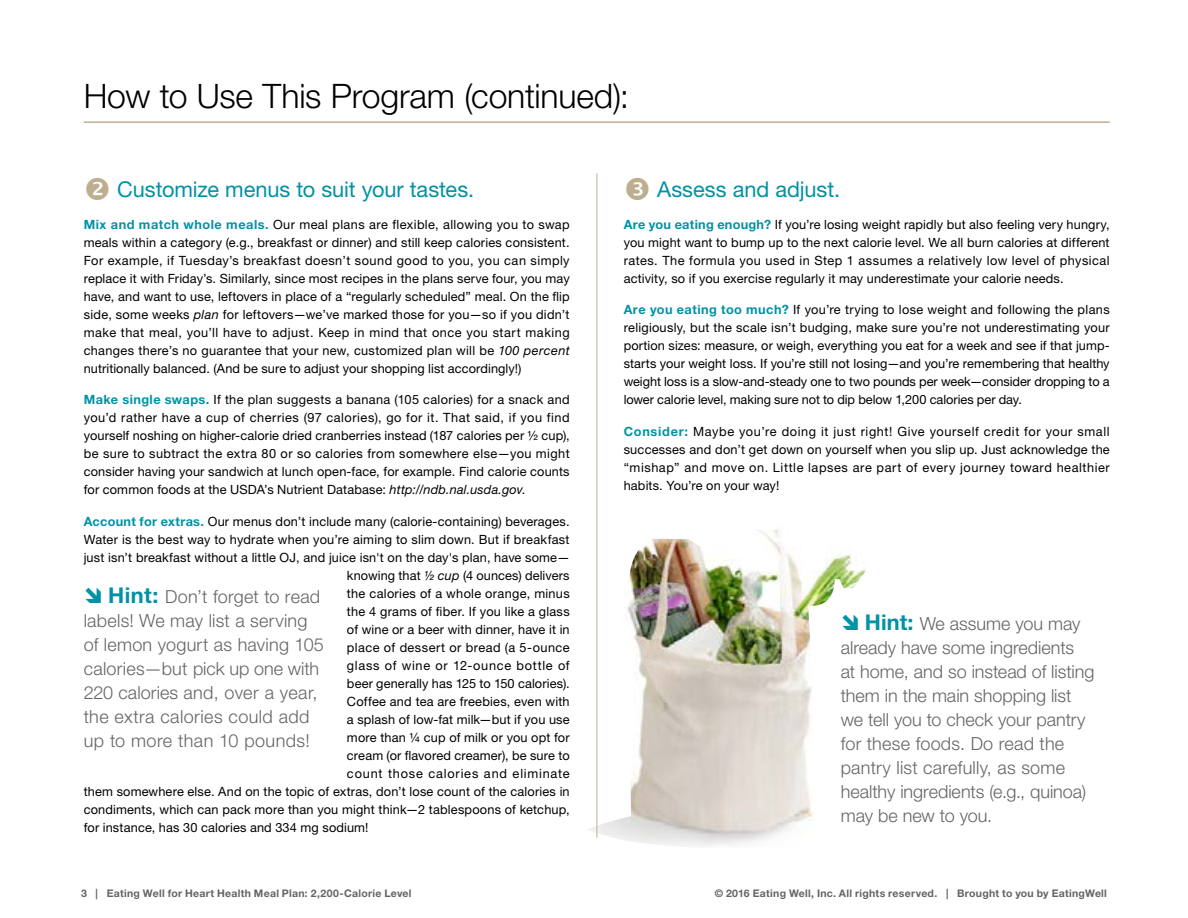
<style>
.page{position:relative;width:1188px;height:918px;background:#fff}
.page>*{position:absolute;margin:0;border:0;box-sizing:border-box;transform-origin:0 0}
.t1{font:300 33.75px "Helvetica Neue LT Std";letter-spacing:-.005em;color:#000}
.t2{font:21.75px "Helvetica Neue LT Std";letter-spacing:-.005em;color:#0092a5}
.t3{font:300 18px/24px "Helvetica Neue LT Std";letter-spacing:.005em;color:#636466}
.t4{font:12.75px/18px "Helvetica Neue LT Std";letter-spacing:.01em;color:#000;text-align:justify}
.t5{font:12.75px "Helvetica Neue LT Std";letter-spacing:.035em;color:#000}
.t6{font:12.75px "Helvetica Neue LT Std";letter-spacing:.06em;color:#000}
.t7{font:12.75px "Helvetica Neue LT Std";letter-spacing:.055em;color:#000}
.t8{font:700 10.5px "Helvetica Neue LT Std";letter-spacing:.025em;color:#636466}
.s1{font-weight:700;color:#0092a5}
.s2{font-style:italic}
.s3{font-weight:700;font-size:21.75px;color:#0092a5}
</style>
<div class="page">
<img style="left:589px;top:525px;width:277px;height:321px">
<hr style="left:84px;top:121px;width:1026px;height:2px;background:#bdae90">
<hr style="left:597px;top:173px;width:1px;height:665px;background:#bdae90">
<svg style="left:843px;top:614px;width:15px;height:16px"></svg>
<h1 class="t1" style="left:84px;top:75px;width:547px">How to Use This Program (continued):</h1>
<h2 class="t2" style="left:117px;top:176px;width:358px">Customize menus to suit your tastes.</h2>
<p class="t4" style="left:84px;top:215px;width:488px"><span class="s1">Mix and match whole meals.</span> Our meal plans are flexible, allowing you to swap meals within a category (e.g., breakfast or dinner) and still keep calories consistent.<br>For example, if Tuesday’s breakfast doesn’t sound good to you, you can simply replace it with Friday’s. Similarly, since most recipes in the plans serve four, you may have, and want to use, leftovers in place of a “regularly scheduled” meal. On the flip side, some weeks <span class="s2">plan</span> for leftovers—we’ve marked those for you—so if you didn’t make that meal, you’ll have to adjust. Keep in mind that once you start making changes there’s no guarantee that your new, customized plan will be <span class="s2">100 percent </span>nutritionally balanced. (And be sure to adjust your shopping list accordingly!)</p>
<p class="t4" style="left:84px;top:391px;width:488px"><span class="s1">Make single swaps.</span> If the plan suggests a banana (105 calories) for a snack and you’d rather have a cup of cherries (97 calories), go for it. That said, if you find yourself noshing on higher-calorie dried cranberries instead (187 calories per 1/2 cup), be sure to subtract the extra 80 or so calories from somewhere else—you might consider having your sandwich at lunch open-face, for example. Find calorie counts for common foods at the USDA’s Nutrient Database: <span class="s2">http://ndb.nal.usda.gov</span>.</p>
<p class="t4" style="left:84px;top:512px;width:487px"><span class="s1">Account for extras.</span> Our menus don’t include many (calorie-containing) beverages.</p>
<p class="t4" style="left:84px;top:530px;width:487px">Water is the best way to hydrate when you’re aiming to slim down. But if breakfast</p>
<p class="t4" style="left:84px;top:548px;width:488px">just isn’t breakfast without a little OJ, and juice isn't on the day's plan, have some—</p>
<p class="t4" style="left:347px;top:566px;width:224px">knowing that <span class="s2">1/2 cup</span> (4 ounces) delivers</p>
<p class="t4" style="left:347px;top:584px;width:224px">the calories of a whole orange, minus</p>
<p class="t4" style="left:347px;top:602px;width:224px">the 4 grams of fiber. If you like a glass</p>
<p class="t4" style="left:347px;top:620px;width:224px">of wine or a beer with dinner, have it in</p>
<p class="t5" style="left:347px;top:640px;width:224px">place of dessert or bread (a 5-ounce</p>
<p class="t7" style="left:347px;top:658px;width:224px">glass of wine or 12-ounce bottle of</p>
<p class="t4" style="left:347px;top:674px;width:224px">beer generally has 125 to 150 calories).</p>
<p class="t4" style="left:347px;top:692px;width:224px">Coffee and tea are freebies, even with</p>
<p class="t4" style="left:347px;top:710px;width:224px">a splash of low-fat milk—but if you use</p>
<p class="t4" style="left:347px;top:728px;width:224px">more than ¼ cup of milk or you opt for</p>
<p class="t4" style="left:347px;top:746px;width:224px">cream (or flavored creamer), be sure to</p>
<p class="t6" style="left:347px;top:766px;width:224px">count those calories and eliminate</p>
<p class="t4" style="left:84px;top:782px;width:487px">them somewhere else. And on the topic of extras, don’t lose count of the calories in</p>
<p class="t4" style="left:84px;top:800px;width:488px">condiments, which can pack more than you might think—2 tablespoons of ketchup,</p>
<p class="t4" style="left:84px;top:818px;width:286px">for instance, has 30 calories and 334 mg sodium!</p>
<h3 class="t3" style="left:84px;top:585px;width:242px;text-indent:25px"><span class="s3">Hint:</span> Don’t forget to read labels! We may list a serving of lemon yogurt as having 105 calories—but pick up one with<br>220 calories and, over a year, the extra calories could add up to more than 10 pounds!</h3>
<h2 class="t2" style="left:657px;top:176px;width:184px">Assess and adjust.</h2>
<p class="t4" style="left:624px;top:215px;width:488px"><span class="s1">Are you eating enough?</span> If you’re losing weight rapidly but also feeling very hungry, you might want to bump up to the next calorie level. We all burn calories at different rates. The formula you used in Step 1 assumes a relatively low level of physical activity, so if you exercise regularly it may underestimate your calorie needs.</p>
<p class="t4" style="left:624px;top:300px;width:488px"><span class="s1">Are you eating too much?</span> If you’re trying to lose weight and following the plans religiously, but the scale isn’t budging, make sure you’re not underestimating your portion sizes: measure, or weigh, everything you eat for a week and see if that jump&shy;starts your weight loss. If you’re still not losing—and you’re remembering that healthy weight loss is a slow-and-steady one to two pounds per week—consider dropping to a lower calorie level, making sure not to dip below 1,200 calories per day.</p>
<p class="t4" style="left:624px;top:422px;width:488px"><span class="s1">Consider:</span> Maybe you’re doing it just right! Give yourself credit for your small successes and don’t get down on yourself when you slip up. Just acknowledge the “mishap” and move on. Little lapses are part of every journey toward healthier habits. You’re on your way!</p>
<p class="t3" style="left:841px;top:611px;width:255px;text-indent:24px"><span class="s3">Hint:</span> We assume you may already have some ingredients<br>at home, and so instead of listing them in the main shopping list we tell you to check your pantry for these foods. Do read the pantry list carefully, as some healthy ingredients (e.g., quinoa) may be new to you.</p>
<p class="t8" style="left:81px;top:886px;width:332px">3 | Eating Well for Heart Health Meal Plan: 2,200-Calorie Level</p>
<p class="t8" style="left:715px;top:886px;width:394px">© 2016 Eating Well, Inc. All rights reserved. | Brought to you by EatingWell</p>
</div>
